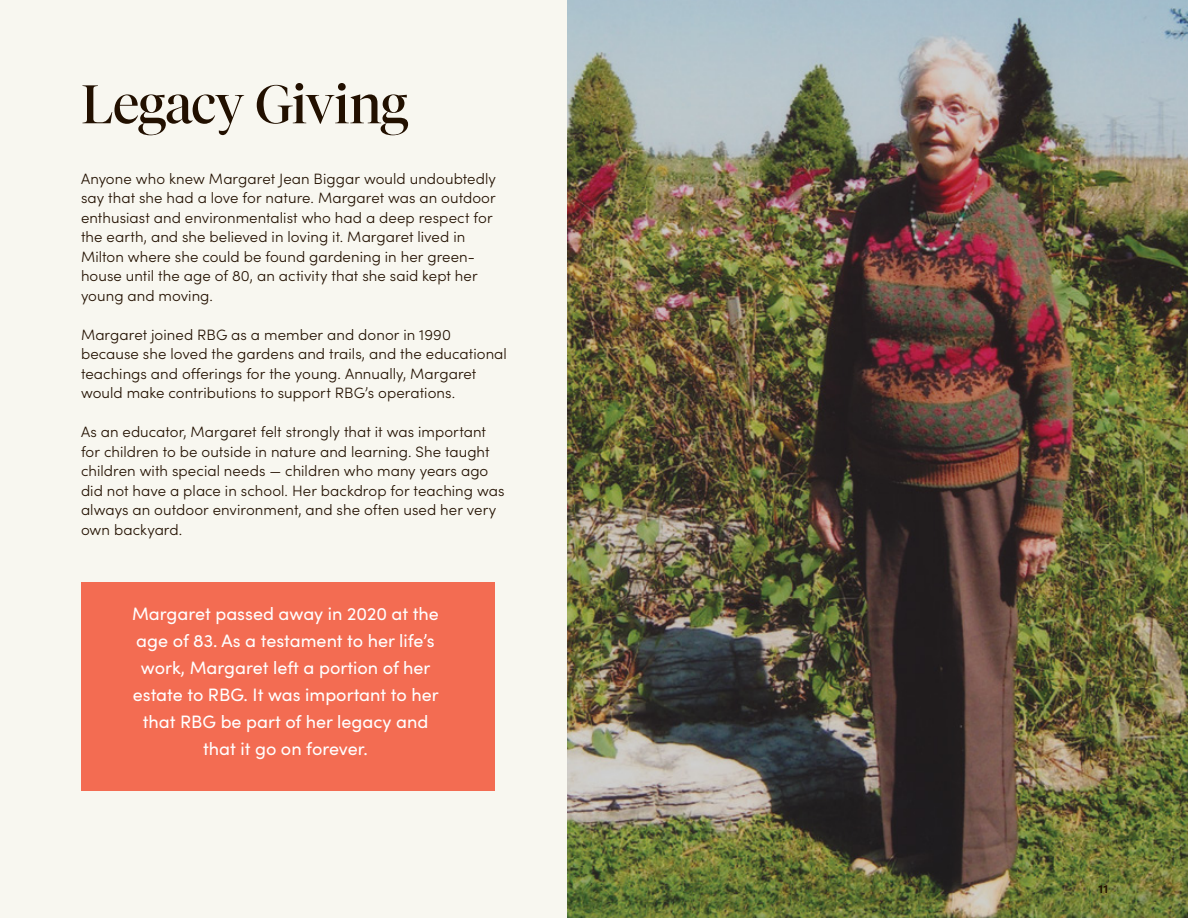
<style>
.page{position:relative;width:1188px;height:918px;background:#fff}
.page>*{position:absolute;margin:0;border:0;box-sizing:border-box;transform-origin:0 0}
.t1{font:54px "Tiempos Fine";letter-spacing:-.01em;color:#221000}
.t2{font:18px/27px "Sofia Pro";color:#fff;text-align:center}
.t3{font:300 15px/19.5px "Sofia Pro";letter-spacing:.005em;color:#221000}
.t4{font:700 12px "Sofia Pro";color:#221000}
</style>
<div class="page">
<div style="left:0;top:0;width:662px;height:918px;background:#f8f7f0"></div>
<img style="left:567px;top:0;width:621px;height:918px">
<div style="left:81px;top:583px;width:414px;height:208px;background:#f36c52"></div>
<h1 class="t1" style="left:81px;top:72px;width:328px">Legacy Giving</h1>
<p class="t3" style="left:81px;top:168px;width:416px">Anyone who knew Margaret Jean Biggar would undoubtedly say that she had a love for nature. Margaret was an outdoor enthusiast and environmentalist who had a deep respect for the earth, and she believed in loving it. Margaret lived in Milton where she could be found gardening in her green&shy;house until the age of 80, an activity that she said kept her young and moving.</p>
<p class="t3" style="left:81px;top:324px;width:427px">Margaret joined RBG as a member and donor in 1990 because she loved the gardens and trails, and the educational teachings and offerings for the young. Annually, Margaret would make contributions to support RBG’s operations.</p>
<p class="t3" style="left:81px;top:422px;width:425px">As an educator, Margaret felt strongly that it was important for children to be outside in nature and learning. She taught children with special needs — children who many years ago did not have a place in school. Her backdrop for teaching was always an outdoor environment, and she often used her very own backyard.</p>
<p class="t2" style="left:132px;top:600px;width:308px">Margaret passed away in 2020 at the age of 83. As a testament to her life’s work, Margaret left a portion of her estate to RBG. It was important to her that RBG be part of her legacy and that it go on forever.</p>
<p class="t4" style="left:1098px;top:880px;width:11px">11</p>
</div>
